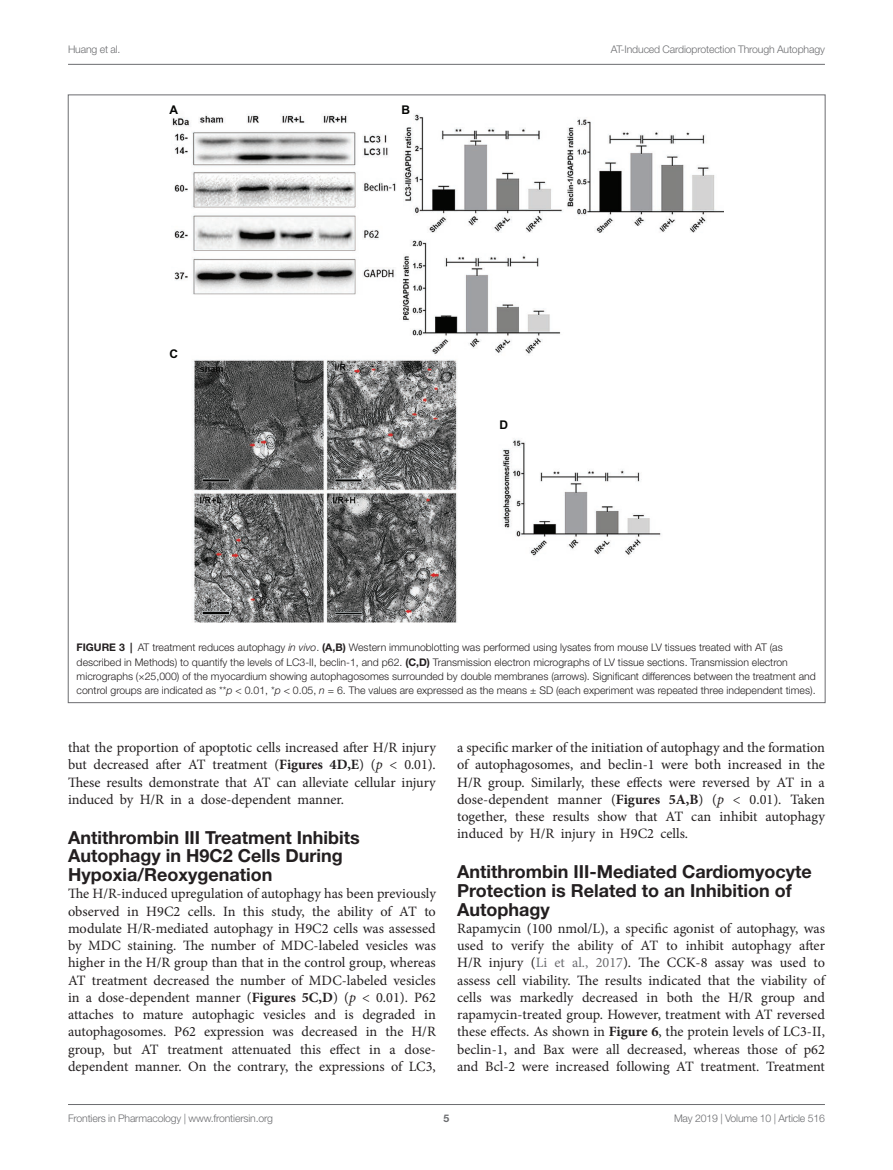
<style>
.page{position:relative;width:893px;height:1170px;background:#fff}
.page>*{position:absolute;margin:0;border:0;box-sizing:border-box;transform-origin:0 0}
.HEAD_2{font:700 18px/18.8px "Helvetica Neue LT Std";color:#231f20}
.TEXT_FLUSH{font:14.25px/17.2px "Minion Pro";letter-spacing:-.005em;color:#231f20;text-align:justify}
.t1{font:700 12px "Arial";color:#040503}
.FIG_LEG{font:300 10.5px/14.2px "Helvetica Neue LT Std";color:#231f20}
.t2{font:300 10.5px "Helvetica Neue LT Std";letter-spacing:-.015em;color:#6c6d70}
.t3{font:700 10.5px "Helvetica Neue LT Std";color:#6c6d70}
.s1{font-weight:700}
.s2{font-style:italic}
.s3{color:#6c6d70}
</style>
<div class="page">
<hr style="left:68px;top:64px;width:757px;height:1px;background:#6c6d70">
<hr style="left:68px;top:1104px;width:757px;height:1px;background:#6c6d70">
<img style="left:172px;top:114px;width:552px;height:508px">
<p class="t2" style="left:68px;top:42px;width:54px">Huang et al.</p>
<p class="t2" style="left:611px;top:42px;width:216px">AT-Induced Cardioprotection Through Autophagy</p>
<p class="t1" style="left:169px;top:101px;width:10px">A</p>
<p class="t1" style="left:401px;top:101px;width:10px">B</p>
<p class="t1" style="left:169px;top:346px;width:10px">C</p>
<p class="t1" style="left:500px;top:417px;width:10px">D</p>
<p class="FIG_LEG" style="left:77px;top:640px;width:741px"><span class="s1">FIGURE 3 |</span> AT treatment reduces autophagy <span class="s2">in vivo</span>. <span class="s1">(A,B)</span> Western immunoblotting was performed using lysates from mouse LV tissues treated with AT (as described in Methods) to quantify the levels of LC3-II, beclin-1, and p62. <span class="s1">(C,D)</span> Transmission electron micrographs of LV tissue sections. Transmission electron micrographs (×25,000) of the myocardium showing autophagosomes surrounded by double membranes (arrows). Significant differences between the treatment and control groups are indicated as **<span class="s2">p</span> &lt; 0.01, *<span class="s2">p</span> &lt; 0.05, <span class="s2">n</span> = 6. The values are expressed as the means ± SD (each experiment was repeated three independent times).</p>
<p class="TEXT_FLUSH" style="left:68px;top:738px;width:369px">that the proportion of apoptotic cells increased after H/R injury but decreased after AT treatment (<span class="s1">Figures 4D,E</span>) (<span class="s2">p</span> &lt; 0.01).<br>These results demonstrate that AT can alleviate cellular injury induced by H/R in a dose-dependent manner.</p>
<p class="HEAD_2" style="left:68px;top:827px;width:293px">Antithrombin III Treatment Inhibits<br>Autophagy in H9C2 Cells During<br>Hypoxia/Reoxygenation</p>
<p class="TEXT_FLUSH" style="left:68px;top:885px;width:369px">The H/R-induced upregulation of autophagy has been previously observed in H9C2 cells. In this study, the ability of AT to modulate H/R-mediated autophagy in H9C2 cells was assessed by MDC staining. The number of MDC-labeled vesicles was higher in the H/R group than that in the control group, whereas AT treatment decreased the number of MDC-labeled vesicles in a dose-dependent manner (<span class="s1">Figures 5C,D</span>) (<span class="s2">p</span> &lt; 0.01). P62 attaches to mature autophagic vesicles and is degraded in autophagosomes. P62 expression was decreased in the H/R group, but AT treatment attenuated this effect in a dose&shy;dependent manner. On the contrary, the expressions of LC3,</p>
<p class="TEXT_FLUSH" style="left:457px;top:738px;width:369px">a specific marker of the initiation of autophagy and the formation of autophagosomes, and beclin-1 were both increased in the H/R group. Similarly, these effects were reversed by AT in a dose-dependent manner (<span class="s1">Figures 5A,B</span>) (<span class="s2">p</span> &lt; 0.01). Taken together, these results show that AT can inhibit autophagy induced by H/R injury in H9C2 cells.</p>
<p class="HEAD_2" style="left:457px;top:861px;width:356px">Antithrombin III-Mediated Cardiomyocyte<br>Protection is Related to an Inhibition of<br>Autophagy</p>
<p class="TEXT_FLUSH" style="left:457px;top:919px;width:369px">Rapamycin (100 nmol/L), a specific agonist of autophagy, was used to verify the ability of AT to inhibit autophagy after H/R injury (<span class="s3">Li et al., 2017</span>). The CCK-8 assay was used to assess cell viability. The results indicated that the viability of cells was markedly decreased in both the H/R group and rapamycin-treated group. However, treatment with AT reversed these effects. As shown in <span class="s1">Figure 6</span>, the protein levels of LC3-II, beclin-1, and Bax were all decreased, whereas those of p62 and Bcl-2 were increased following AT treatment. Treatment</p>
<p class="t2" style="left:68px;top:1111px;width:207px">Frontiers in Pharmacology | www.frontiersin.org</p>
<p class="t3" style="left:444px;top:1111px;width:7px">5</p>
<p class="t2" style="left:674px;top:1111px;width:152px">May 2019 | Volume 10 | Article 516</p>
</div>
